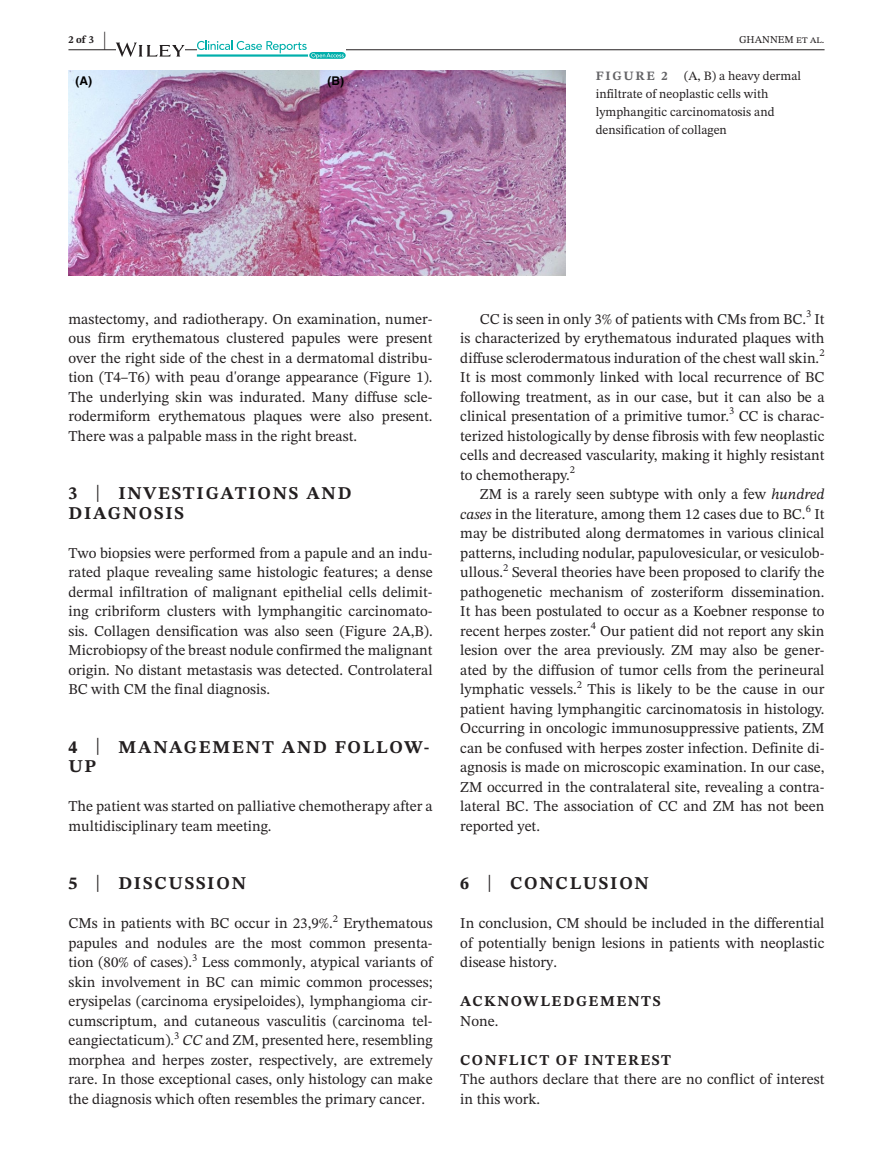
<style>
.page{position:relative;width:893px;height:1174px;background:#fff}
.page>*{position:absolute;margin:0;border:0;box-sizing:border-box;transform-origin:0 0}
.t1{font:700 18px/19.5px "STIX Two Text";letter-spacing:.1em;color:#231f20}
.t2{font:15px/19.5px "STIX Two Text";color:#231f20;text-align:justify}
.t3{font:700 15px "STIX Two Text";letter-spacing:.1em;color:#231f20}
.t4{font:12.75px/18px "STIX Two Text";color:#231f20}
.t5{font:700 12.75px "STIX Two Text";letter-spacing:.14em;color:#636366}
.t6{font:700 12px "Helvetica";color:#000}
.t7{font:10.5px "STIX Two Text";color:#231f20}
.t8{font:700 10.5px "STIX Two Text";color:#231f20}
.s1{font-size:21px}
.s2{font-weight:400;font-size:23.7px}
.s3{font-style:italic}
</style>
<div class="page">
<hr style="left:68px;top:49px;width:756px;height:1px;background:#231f20">
<svg style="left:116px;top:43px;width:69px;height:14px"></svg>
<svg style="left:197px;top:41px;width:149px;height:18px"></svg>
<img style="left:68px;top:70px;width:498px;height:205px">
<p class="t8" style="left:68px;top:32px;width:39px">2 of 3 <span class="s1">|</span></p>
<p class="t7" style="left:739px;top:32px;width:87px">GHANNEM et al.</p>
<p class="t6" style="left:75px;top:74px;width:18px">(A)</p>
<p class="t6" style="left:327px;top:74px;width:18px">(B)</p>
<p class="t4" style="left:596px;top:66px;width:207px;text-indent:88px">(A, B) a heavy dermal infiltrate of neoplastic cells with lymphangitic carcinomatosis and densification of collagen</p>
<p class="t5" style="left:596px;top:66px;width:73px">FIGURE 2</p>
<p class="t2" style="left:68px;top:309px;width:366px">mastectomy, and radiotherapy. On examination, numer&shy;ous firm erythematous clustered papules were present over the right side of the chest in a dermatomal distribu&shy;tion (T4–T6) with peau d'orange appearance (Figure 1).<br>The underlying skin was indurated. Many diffuse scle&shy;rodermiform erythematous plaques were also present.<br>There was a palpable mass in the right breast.</p>
<p class="t1" style="left:68px;top:484px;width:285px">3 <span class="s2">|</span> INVESTIGATIONS AND<br>DIAGNOSIS</p>
<p class="t2" style="left:68px;top:543px;width:366px">Two biopsies were performed from a papule and an indu&shy;rated plaque revealing same histologic features; a dense dermal infiltration of malignant epithelial cells delimit&shy;ing cribriform clusters with lymphangitic carcinomato&shy;sis. Collagen densification was also seen (Figure 2A,B).<br>Microbiopsy of the breast nodule confirmed the malignant origin. No distant metastasis was detected. Controlateral BC with CM the final diagnosis.</p>
<p class="t1" style="left:68px;top:737px;width:362px">4 <span class="s2">|</span> MANAGEMENT AND FOLLOW-<br>UP</p>
<p class="t2" style="left:68px;top:796px;width:366px">The patient was started on palliative chemotherapy after a multidisciplinary team meeting.</p>
<p class="t1" style="left:68px;top:874px;width:179px">5 <span class="s2">|</span> DISCUSSION</p>
<p class="t2" style="left:68px;top:913px;width:266px">CMs in patients with BC occur in 23,9%.</p>
<p class="t7" style="left:333px;top:910px;width:7px">2</p>
<p class="t2" style="left:68px;top:913px;width:366px;text-indent:275px">Erythematous papules and nodules are the most common presenta&shy;tion (80% of cases).</p>
<p class="t7" style="left:192px;top:949px;width:7px">3</p>
<p class="t2" style="left:68px;top:952px;width:366px;text-indent:133px">Less commonly, atypical variants of skin involvement in BC can mimic common processes; erysipelas (carcinoma erysipeloides), lymphangioma cir&shy;cumscriptum, and cutaneous vasculitis (carcinoma tel&shy;eangiectaticum).</p>
<p class="t7" style="left:174px;top:1027px;width:7px">3</p>
<p class="t2" style="left:68px;top:1030px;width:366px;text-indent:114px"><span class="s3">CC</span> and ZM, presented here, resembling morphea and herpes zoster, respectively, are extremely rare. In those exceptional cases, only histology can make the diagnosis which often resembles the primary cancer.</p>
<p class="t2" style="left:460px;top:309px;width:366px;text-indent:19px">CC is seen in only 3% of patients with CMs from BC.<sup>3</sup> It is characterized by erythematous indurated plaques with diffuse sclerodermatous induration of the chest wall skin.</p>
<p class="t7" style="left:819px;top:345px;width:7px">2</p>
<p class="t2" style="left:460px;top:367px;width:366px">It is most commonly linked with local recurrence of BC following treatment, as in our case, but it can also be a clinical presentation of a primitive tumor.</p>
<p class="t7" style="left:729px;top:403px;width:7px">3</p>
<p class="t2" style="left:460px;top:406px;width:366px;text-indent:278px">CC is charac&shy;terized histologically by dense fibrosis with few neoplastic cells and decreased vascularity, making it highly resistant to chemotherapy.</p>
<p class="t7" style="left:570px;top:462px;width:7px">2</p>
<p class="t2" style="left:460px;top:484px;width:366px;text-indent:20px">ZM is a rarely seen subtype with only a few <span class="s3">hundred cases</span> in the literature, among them 12 cases due to BC.</p>
<p class="t7" style="left:806px;top:501px;width:7px">6</p>
<p class="t2" style="left:460px;top:504px;width:366px;text-indent:354px">It may be distributed along dermatomes in various clinical patterns, including nodular, papulovesicular, or vesiculob&shy;ullous.</p>
<p class="t7" style="left:503px;top:559px;width:7px">2</p>
<p class="t2" style="left:460px;top:562px;width:366px;text-indent:52px">Several theories have been proposed to clarify the pathogenetic mechanism of zosteriform dissemination.<br>It has been postulated to occur as a Koebner response to recent herpes zoster.</p>
<p class="t7" style="left:591px;top:618px;width:7px">4</p>
<p class="t2" style="left:460px;top:621px;width:366px;text-indent:140px">Our patient did not report any skin lesion over the area previously. ZM may also be gener&shy;ated by the diffusion of tumor cells from the perineural lymphatic vessels.</p>
<p class="t7" style="left:577px;top:676px;width:7px">2</p>
<p class="t2" style="left:460px;top:679px;width:366px;text-indent:127px">This is likely to be the cause in our patient having lymphangitic carcinomatosis in histology.<br>Occurring in oncologic immunosuppressive patients, ZM can be confused with herpes zoster infection. Definite di&shy;agnosis is made on microscopic examination. In our case, ZM occurred in the contralateral site, revealing a contra&shy;lateral BC. The association of CC and ZM has not been reported yet.</p>
<p class="t1" style="left:460px;top:874px;width:190px">6 <span class="s2">|</span> CONCLUSION</p>
<p class="t2" style="left:460px;top:913px;width:366px">In conclusion, CM should be included in the differential of potentially benign lesions in patients with neoplastic disease history.</p>
<p class="t3" style="left:460px;top:990px;width:202px">ACKNOWLEDGEMENTS</p>
<p class="t2" style="left:460px;top:1011px;width:40px">None.</p>
<p class="t3" style="left:460px;top:1049px;width:212px">CONFLICT OF INTEREST</p>
<p class="t2" style="left:460px;top:1069px;width:366px">The authors declare that there are no conflict of interest in this work.</p>
</div>
